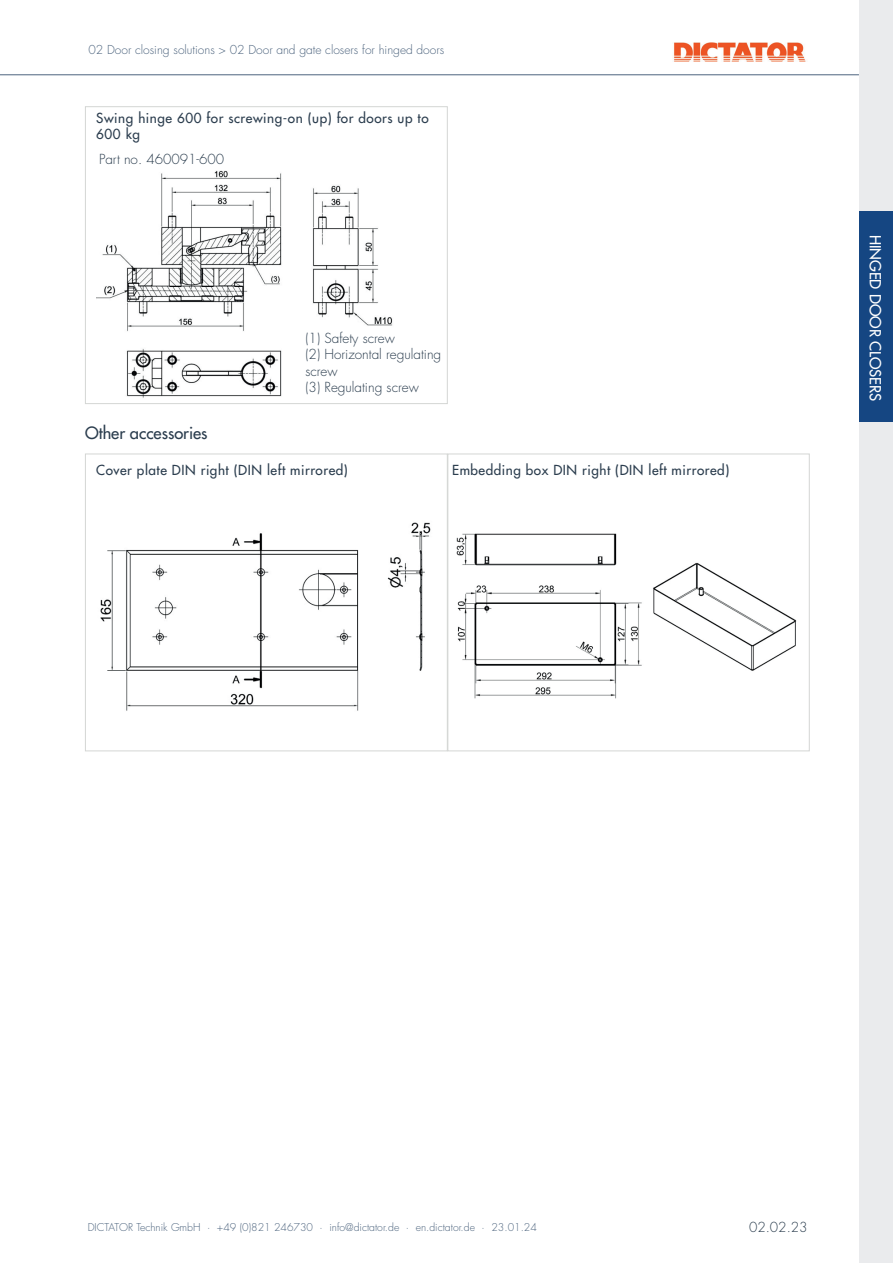
<style>
.page{position:relative;width:893px;height:1263px;background:#fff}
.page>*{position:absolute;margin:0;border:0;box-sizing:border-box;transform-origin:0 0}
.t1{font:500 16.5px "Futura Std";color:#2b3d4e}
.t2{font:500 15px "Futura Std";color:#fff}
.t3{font:500 13.5px/16.2px "Futura Std";letter-spacing:.04em;color:#2b3d4e}
.t4{font:300 13.5px/16.2px "Futura Std";color:#2b3d4e}
.t5{font:300 12px "Futura Std";color:#4d647e}
.t6{font:300 10.5px "Futura Std";color:#4d647e}
</style>
<div class="page">
<div style="left:859px;top:0;width:34px;height:1263px;background:#eaebed"></div>
<div style="left:859px;top:211px;width:34px;height:211px;background:#154682"></div>
<img style="left:674px;top:43px;width:132px;height:19px">
<hr style="left:0;top:74px;width:859px;height:1px;background:#4d647e">
<div style="left:85px;top:106px;width:363px;height:298px;border:1px solid #d4d6d4"></div>
<img style="left:96px;top:171px;width:297px;height:227px">
<div style="left:447px;top:454px;width:363px;height:297px;border:1px solid #d4d6d4"></div>
<div style="left:85px;top:454px;width:363px;height:297px;border:1px solid #d4d6d4"></div>
<img style="left:100px;top:522px;width:331px;height:189px">
<img style="left:456px;top:533px;width:341px;height:166px">
<p class="t5" style="left:89px;top:42px;width:357px">02 Door closing solutions &gt; 02 Door and gate closers for hinged doors</p>
<p class="t3" style="left:96px;top:110px;width:334px">Swing hinge 600 for screwing-on (up) for doors up to<br>600 kg</p>
<p class="t4" style="left:99px;top:151px;width:127px">Part no. 460091-600</p>
<p class="t4" style="left:305px;top:331px;width:137px">(1) Safety screw<br>(2) Horizontal regulating screw<br>(3) Regulating screw</p>
<p class="t1" style="left:85px;top:422px;width:124px">Other accessories</p>
<p class="t3" style="left:96px;top:462px;width:253px">Cover plate DIN right (DIN left mirrored)</p>
<p class="t3" style="left:452px;top:462px;width:279px">Embedding box DIN right (DIN left mirrored)</p>
<p class="t2" style="left:885px;top:234px;width:168px;rotate:90deg">HINGED DOOR CLOSERS</p>
<p class="t6" style="left:88px;top:1221px;width:451px">DICTATOR Technik GmbH · +49 (0)821 246730 · info@dictator.de · en.dictator.de · 23.01.24</p>
<p class="t4" style="left:749px;top:1219px;width:60px">02.02.23</p>
</div>
